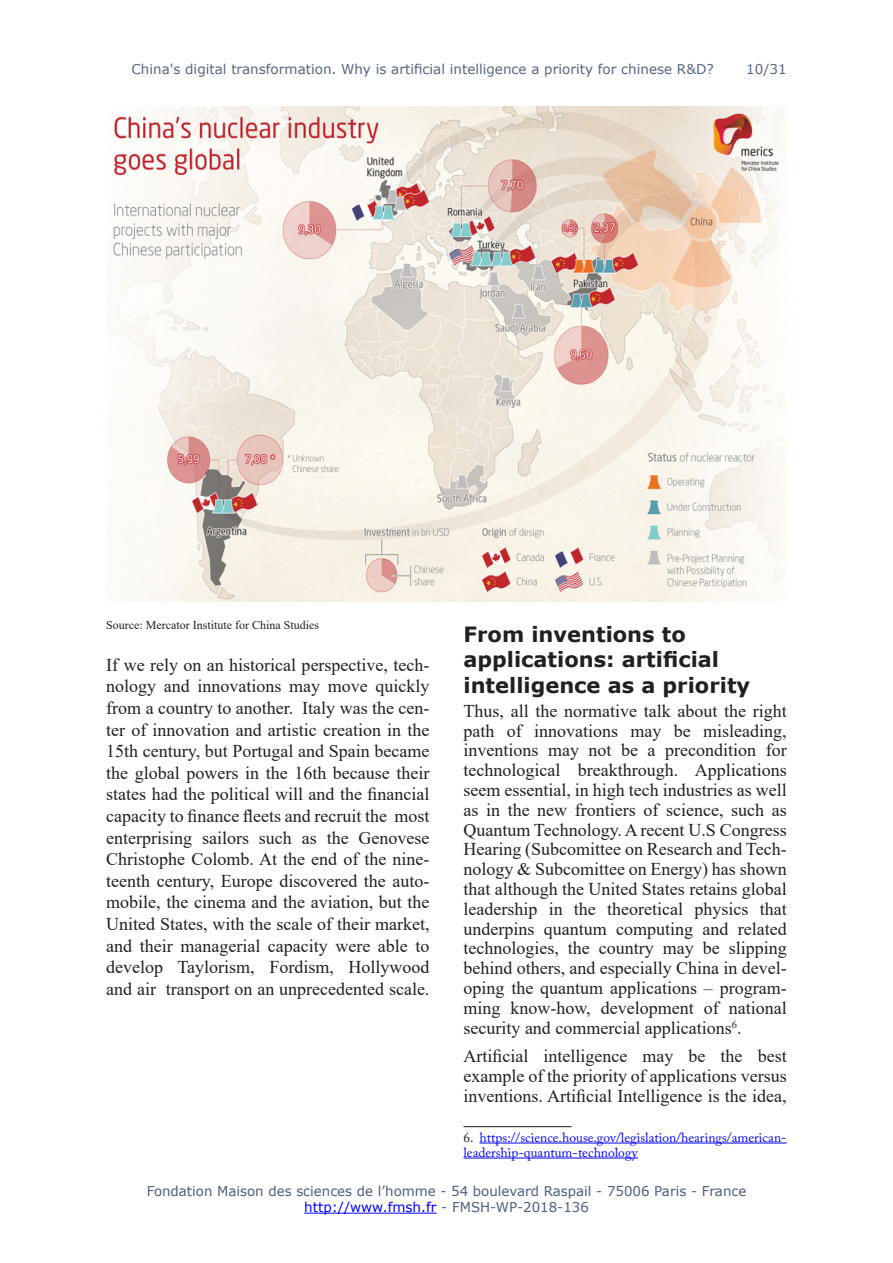
<style>
.page{position:relative;width:893px;height:1263px;background:#fff}
.page>*{position:absolute;margin:0;border:0;box-sizing:border-box;transform-origin:0 0}
.Titre_1{font:700 21px/25.2px "Verdana";color:#231f20}
.Texte{font:18px/19.8px "Times New Roman";color:#231f20;text-align:justify}
.t1{font:13.5px/16.2px "Verdana";color:#4a5e7f;text-align:center}
.Note_de_bas_de_page{font:13.5px/15px "Adobe Caslon Pro";color:#00f}
.t2{font:13.5px "Verdana";color:#556683}
.Titre_1-2{font:12px "Times New Roman";color:#231f20}
.s1{color:#231f20}
.s2{color:#00f}
</style>
<div class="page">
<hr style="left:304px;top:1213px;width:133px;height:1px;background:#00f">
<img style="left:111px;top:106px;width:676px;height:495px">
<hr style="left:463px;top:1126px;width:108px;height:1px;background:#231f20">
<hr style="left:480px;top:1143px;width:307px;height:1px;background:#00f">
<hr style="left:463px;top:1158px;width:175px;height:1px;background:#00f">
<p class="t2" style="left:131px;top:60px;width:584px">China's digital transformation. Why is artificial intelligence a priority for chinese R&amp;D?</p>
<p class="t2" style="left:746px;top:60px;width:42px">10/31</p>
<p class="Titre_1-2" style="left:106px;top:617px;width:214px">Source: Mercator Institute for China Studies</p>
<p class="Texte" style="left:106px;top:653px;width:325px;line-height:21.6px">If we rely on an historical perspective, tech&shy;nology and innovations may move quickly from a country to another. Italy was the cen&shy;ter of innovation and artistic creation in the 15th century, but Portugal and Spain became the global powers in the 16th because their states had the political will and the financial capacity to finance fleets and recruit the most enterprising sailors such as the Genovese Christophe Colomb. At the end of the nine&shy;teenth century, Europe discovered the auto&shy;mobile, the cinema and the aviation, but the United States, with the scale of their market, and their managerial capacity were able to develop Taylorism, Fordism, Hollywood and air transport on an unprecedented scale.</p>
<p class="Titre_1" style="left:463px;top:622px;width:288px">From inventions to applications: artificial intelligence as a priority</p>
<p class="Texte" style="left:463px;top:700px;width:325px">Thus, all the normative talk about the right path of innovations may be misleading, inventions may not be a precondition for technological breakthrough. Applications seem essential, in high tech industries as well as in the new frontiers of science, such as Quantum Technology. A recent U.S Congress Hearing (Subcomittee on Research and Tech&shy;nology &amp; Subcomittee on Energy) has shown that although the United States retains global leadership in the theoretical physics that underpins quantum computing and related technologies, the country may be slipping behind others, and especially China in devel&shy;oping the quantum applications – program&shy;ming know-how, development of national security and commercial applications<sup>6</sup>.</p>
<p class="Texte" style="left:463px;top:1045px;width:325px">Artificial intelligence may be the best example of the priority of applications versus inventions. Artificial Intelligence is the idea,</p>
<p class="Note_de_bas_de_page" style="left:463px;top:1129px;width:325px"><span class="s1">6.</span> https://science.house.gov/legislation/hearings/american&shy;leadership-quantum-technology</p>
<p class="t1" style="left:147px;top:1182px;width:601px">Fondation Maison des sciences de l’homme - 54 boulevard Raspail - 75006 Paris - France <span class="s2">http://www.fmsh.fr</span> - FMSH-WP-2018-136</p>
</div>
